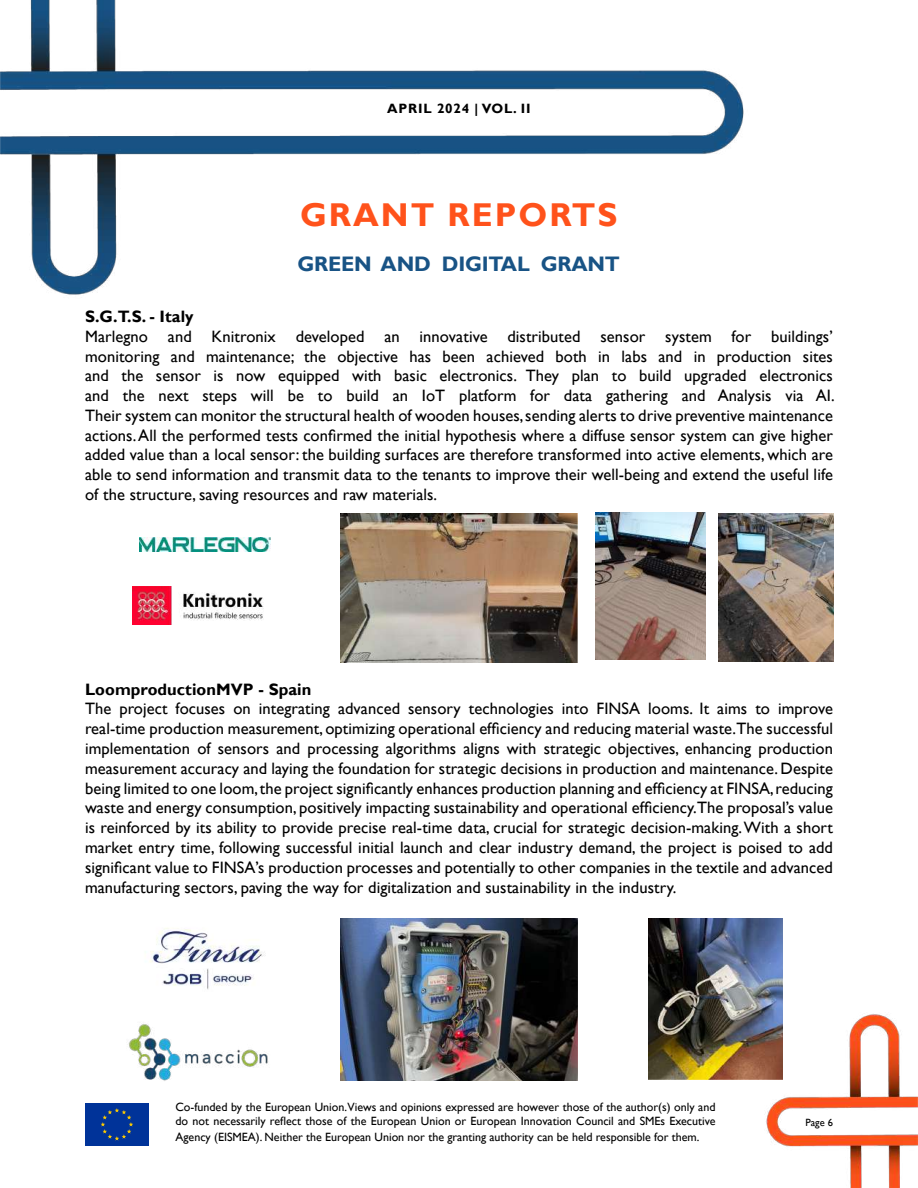
<style>
.page{position:relative;width:918px;height:1188px;background:#fff}
.page>*{position:absolute;margin:0;border:0;box-sizing:border-box;transform-origin:0 0}
.t1{font:700 33px "Gill Sans";letter-spacing:.06em;color:#ff521b}
.t2{font:700 21px "Gill Sans";letter-spacing:-.01em;color:#185385}
.t3{font:16.5px/19.8px "Gill Sans";letter-spacing:.005em;color:#000;text-align:justify}
.t4{font:700 16.5px "Gill Sans";letter-spacing:.005em;color:#000}
.t5{font:700 13.5px "Gill Sans";letter-spacing:.06em;color:#000}
.t6{font:12px/14.4px "Gill Sans";color:#000}
.t7{font:10.5px "Gill Sans";color:#000}
</style>
<div class="page">
<img style="left:766px;top:1014px;width:152px;height:174px">
<img style="left:0;top:0;width:744px;height:295px">
<div style="left:85px;top:1103px;width:63px;height:43px;background:#039"></div>
<svg style="left:101px;top:1108px;width:32px;height:32px"></svg>
<img style="left:139px;top:537px;width:131px;height:14px">
<img style="left:133px;top:586px;width:130px;height:39px">
<img style="left:128px;top:1024px;width:140px;height:57px">
<img style="left:150px;top:928px;width:116px;height:62px">
<img style="left:596px;top:513px;width:109px;height:147px">
<img style="left:718px;top:513px;width:115px;height:149px">
<img style="left:340px;top:513px;width:238px;height:149px">
<img style="left:341px;top:918px;width:237px;height:163px">
<img style="left:649px;top:918px;width:134px;height:162px">
<p class="t5" style="left:387px;top:100px;width:145px">APRIL 2024 | VOL. II</p>
<h1 class="t1" style="left:300px;top:195px;width:319px">GRANT REPORTS</h1>
<p class="t2" style="left:297px;top:251px;width:324px">GREEN AND DIGITAL GRANT</p>
<p class="t4" style="left:85px;top:306px;width:110px">S.G.T.S. - Italy</p>
<p class="t3" style="left:85px;top:327px;width:751px">Marlegno and Knitronix developed an innovative distributed sensor system for buildings’ monitoring and maintenance; the objective has been achieved both in labs and in production sites and the sensor is now equipped with basic electronics. They plan to build upgraded electronics and the next steps will be to build an IoT platform for data gathering and Analysis via AI.<br>Their system can monitor the structural health of wooden houses, sending alerts to drive preventive maintenance actions. All the performed tests confirmed the initial hypothesis where a diffuse sensor system can give higher added value than a local sensor: the building surfaces are therefore transformed into active elements, which are able to send information and transmit data to the tenants to improve their well-being and extend the useful life of the structure, saving resources and raw materials.</p>
<p class="t4" style="left:85px;top:679px;width:228px">LoomproductionMVP - Spain</p>
<p class="t3" style="left:85px;top:699px;width:749px">The project focuses on integrating advanced sensory technologies into FINSA looms. It aims to improve real-time production measurement, optimizing operational efficiency and reducing material waste.The successful implementation of sensors and processing algorithms aligns with strategic objectives, enhancing production measurement accuracy and laying the foundation for strategic decisions in production and maintenance. Despite being limited to one loom, the project significantly enhances production planning and efficiency at FINSA, reducing waste and energy consumption, positively impacting sustainability and operational efficiency.The proposal’s value is reinforced by its ability to provide precise real-time data, crucial for strategic decision-making. With a short market entry time, following successful initial launch and clear industry demand, the project is poised to add significant value to FINSA’s production processes and potentially to other companies in the textile and advanced manufacturing sectors, paving the way for digitalization and sustainability in the industry.</p>
<p class="t6" style="left:176px;top:1100px;width:541px">Co-funded by the European Union.Views and opinions expressed are however those of the author(s) only and do not necessarily reflect those of the European Union or European Innovation Council and SMEs Executive</p>
<p class="t6" style="left:176px;top:1130px;width:525px">Agency (EISMEA). Neither the European Union nor the granting authority can be held responsible for them.</p>
<p class="t7" style="left:805px;top:1117px;width:29px">Page 6</p>
</div>
